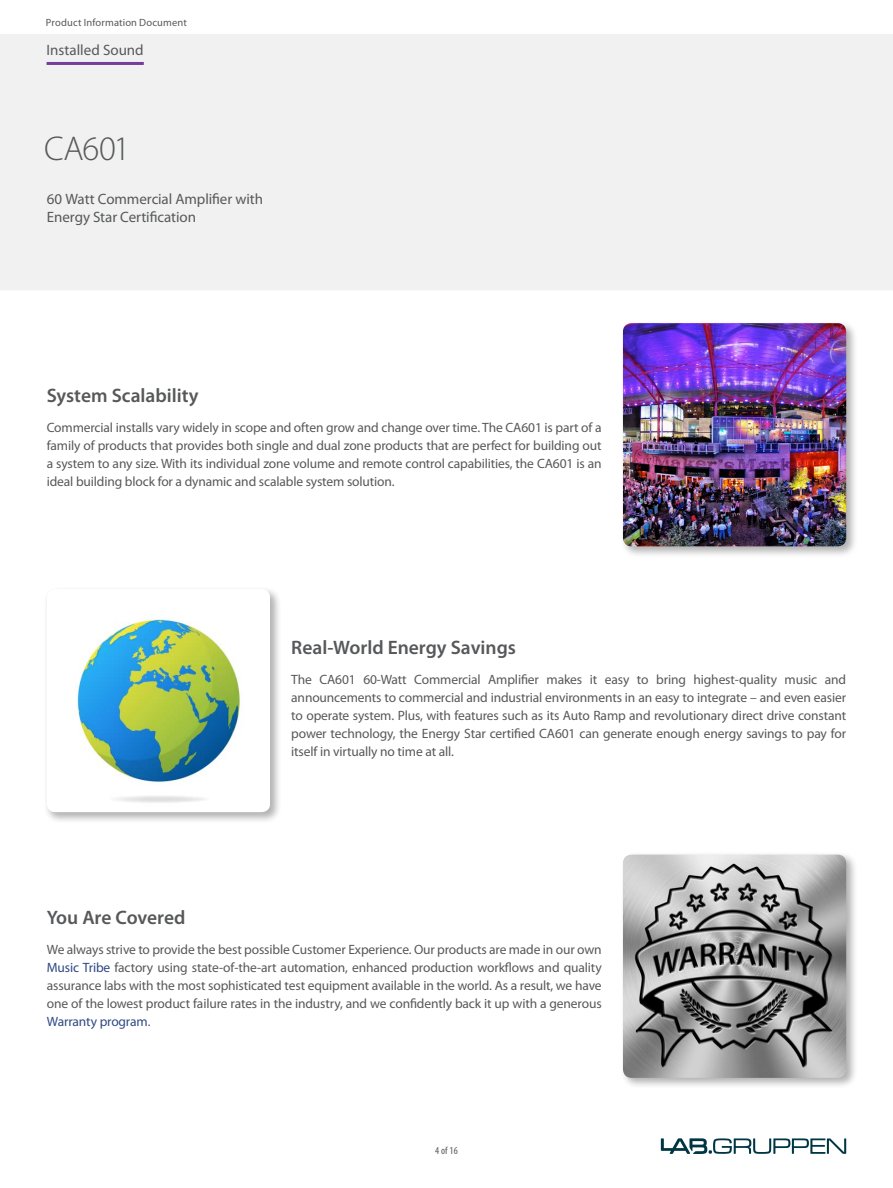
<style>
.page{position:relative;width:893px;height:1188px;background:#fff}
.page>*{position:absolute;margin:0;border:0;box-sizing:border-box;transform-origin:0 0}
.t1{font:300 34.5px "Myriad Pro";letter-spacing:-.02em;color:#57585a}
._09_Body_Header_1{font:600 19.5px "Myriad Pro";color:#57585a}
.t2{font:15px/18px "Myriad Pro";letter-spacing:-.005em;color:#57585a}
._08_Standard_Text{font:13.5px/18px "Myriad Pro";letter-spacing:-.01em;color:#57585a;text-align:justify}
.t3{font:10.5px "Myriad Pro";letter-spacing:.015em;color:#57585a}
.t4{font:condensed 10.5px "Myriad Pro";color:#57585a}
.s1{color:#2f4983}
</style>
<div class="page">
<img style="left:0;top:34px;width:893px;height:1120px">
<hr style="left:47px;top:62px;width:97px;height:3px;background:#753e98">
<div style="left:620px;top:852px;width:237px;height:237px;background:#231f20;opacity:.35"></div>
<img style="left:623px;top:855px;width:223px;height:223px">
<div style="left:44px;top:586px;width:237px;height:237px;background:#231f20;opacity:.35"></div>
<img style="left:47px;top:589px;width:223px;height:223px">
<div style="left:620px;top:320px;width:237px;height:238px;background:#231f20;opacity:.35"></div>
<img style="left:623px;top:323px;width:223px;height:223px">
<p class="t3" style="left:46px;top:16px;width:142px">Product Information Document</p>
<p class="t2" style="left:47px;top:40px;width:99px">Installed Sound</p>
<h1 class="t1" style="left:44px;top:130px;width:88px">CA601</h1>
<p class="t2" style="left:47px;top:190px;width:218px">60 Watt Commercial Amplifier with<br>Energy Star Certification</p>
<p class="_09_Body_Header_1" style="left:47px;top:383px;width:153px">System Scalability</p>
<p class="_08_Standard_Text" style="left:47px;top:418px;width:556px">Commercial installs vary widely in scope and often grow and change over time. The CA601 is part of a family of products that provides both single and dual zone products that are perfect for building out a system to any size. With its individual zone volume and remote control capabilities, the CA601 is an ideal building block for a dynamic and scalable system solution.</p>
<p class="_09_Body_Header_1" style="left:291px;top:635px;width:226px">Real-World Energy Savings</p>
<p class="_08_Standard_Text" style="left:291px;top:670px;width:556px">The CA601 60-Watt Commercial Amplifier makes it easy to bring highest-quality music and announcements to commercial and industrial environments in an easy to integrate – and even easier to operate system. Plus, with features such as its Auto Ramp and revolutionary direct drive constant power technology, the Energy Star certified CA601 can generate enough energy savings to pay for itself in virtually no time at all.</p>
<p class="_09_Body_Header_1" style="left:47px;top:905px;width:140px">You Are Covered</p>
<p class="_08_Standard_Text" style="left:47px;top:940px;width:556px">We always strive to provide the best possible Customer Experience. Our products are made in our own <span class="s1">Music Tribe</span> factory using state-of-the-art automation, enhanced production workflows and quality assurance labs with the most sophisticated test equipment available in the world. As a result, we have one of the lowest product failure rates in the industry, and we confidently back it up with a generous <span class="s1">Warranty program</span>.</p>
<p class="t4" style="left:435px;top:1144px;width:24px">4 of 16</p>
</div>
